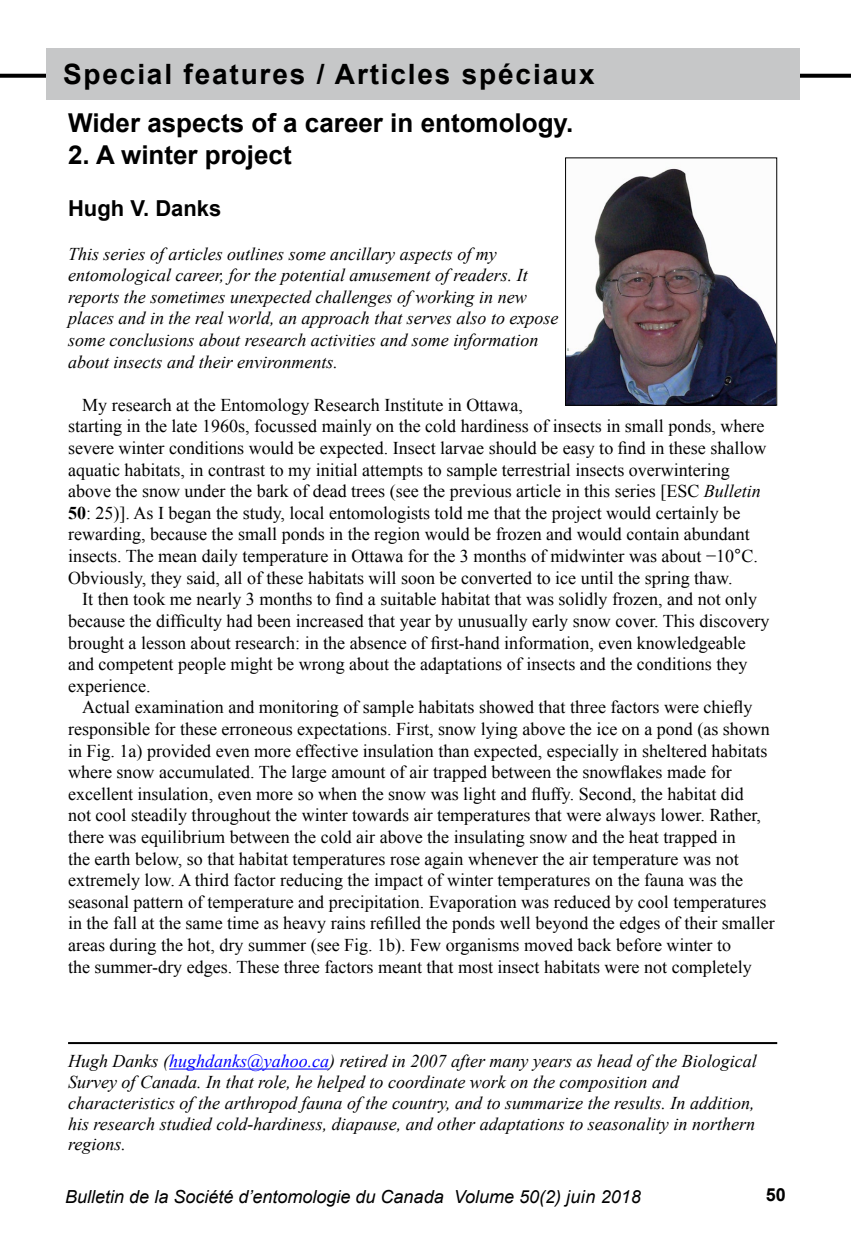
<style>
.page{position:relative;width:851px;height:1259px;background:#fff}
.page>*{position:absolute;margin:0;border:0;box-sizing:border-box;transform-origin:0 0}
.t1{font:700 28px "Arial";letter-spacing:.065em;color:#000}
.t2{font:700 26px "Arial";color:#000}
.t3{font:700 22px "Arial";color:#000}
.t4{font:18px/21.6px "Times New Roman";color:#000}
.t5{font:italic 18px/21.6px "Times New Roman";color:#000}
.t6{font:italic 18px "Arial";color:#000}
.t7{font:700 18px "Arial";color:#000}
.s1{font-style:italic}
.s2{font-weight:700}
.s3{font-family:"Arial"}
.s4{color:#00f}
</style>
<div class="page">
<svg style="left:0;top:74px;width:850px;height:4px"></svg>
<div style="left:46px;top:48px;width:753px;height:51px;background:#c6c7c8"></div>
<img style="left:567px;top:168px;width:208px;height:236px">
<div style="left:565px;top:157px;width:212px;height:249px;border:1px solid #000"></div>
<hr style="left:68px;top:1042px;width:709px;height:2px;background:#000">
<hr style="left:169px;top:1068px;width:160px;height:1px;background:#00f">
<h1 class="t1" style="left:63px;top:55px;width:533px">Special features / Articles spéciaux</h1>
<h2 class="t2" style="left:68px;top:106px;width:506px">Wider aspects of a career in entomology.</h2>
<h2 class="t2" style="left:68px;top:137px;width:225px">2. A winter project</h2>
<p class="t3" style="left:68px;top:194px;width:155px">Hugh V. Danks</p>
<p class="t5" style="left:68px;top:242px;width:492px">This series of articles outlines some ancillary aspects of my entomological career, for the potential amusement of readers. It reports the sometimes unexpected challenges of working in new places and in the real world, an approach that serves also to expose some conclusions about research activities and some information about insects and their environments.</p>
<p class="t4" style="left:68px;top:394px;width:699px;text-indent:14px">My research at the Entomology Research Institute in Ottawa,<br>starting in the late 1960s, focussed mainly on the cold hardiness of insects in small ponds, where severe winter conditions would be expected. Insect larvae should be easy to find in these shallow aquatic habitats, in contrast to my initial attempts to sample terrestrial insects overwintering above the snow under the bark of dead trees (see the previous article in this series [ESC <span class="s1">Bulletin </span><span class="s2">50</span>: 25)]. As I began the study, local entomologists told me that the project would certainly be rewarding, because the small ponds in the region would be frozen and would contain abundant insects. The mean daily temperature in Ottawa for the 3 months of midwinter was about −10<span class="s3">°</span>C.<br>Obviously, they said, all of these habitats will soon be converted to ice until the spring thaw.</p>
<p class="t4" style="left:68px;top:588px;width:702px;text-indent:14px">It then took me nearly 3 months to find a suitable habitat that was solidly frozen, and not only because the difficulty had been increased that year by unusually early snow cover. This discovery brought a lesson about research: in the absence of first-hand information, even knowledgeable and competent people might be wrong about the adaptations of insects and the conditions they experience.</p>
<p class="t4" style="left:68px;top:696px;width:708px;text-indent:14px">Actual examination and monitoring of sample habitats showed that three factors were chiefly responsible for these erroneous expectations. First, snow lying above the ice on a pond (as shown in Fig. 1a) provided even more effective insulation than expected, especially in sheltered habitats where snow accumulated. The large amount of air trapped between the snowflakes made for excellent insulation, even more so when the snow was light and fluffy. Second, the habitat did<br>not cool steadily throughout the winter towards air temperatures that were always lower. Rather, there was equilibrium between the cold air above the insulating snow and the heat trapped in<br>the earth below, so that habitat temperatures rose again whenever the air temperature was not extremely low. A third factor reducing the impact of winter temperatures on the fauna was the seasonal pattern of temperature and precipitation. Evaporation was reduced by cool temperatures in the fall at the same time as heavy rains refilled the ponds well beyond the edges of their smaller areas during the hot, dry summer (see Fig. 1b). Few organisms moved back before winter to<br>the summer-dry edges. These three factors meant that most insect habitats were not completely</p>
<p class="t5" style="left:68px;top:1050px;width:690px;line-height:20.8px">Hugh Danks (<span class="s4">hughdanks@yahoo.ca</span>) retired in 2007 after many years as head of the Biological Survey of Canada. In that role, he helped to coordinate work on the composition and characteristics of the arthropod fauna of the country, and to summarize the results. In addition, his research studied cold-hardiness, diapause, and other adaptations to seasonality in northern regions.</p>
<p class="t6" style="left:65px;top:1184px;width:577px">Bulletin de la Société d’entomologie du Canada Volume 50(2) juin 2018</p>
<p class="t7" style="left:765px;top:1182px;width:22px">50</p>
</div>
